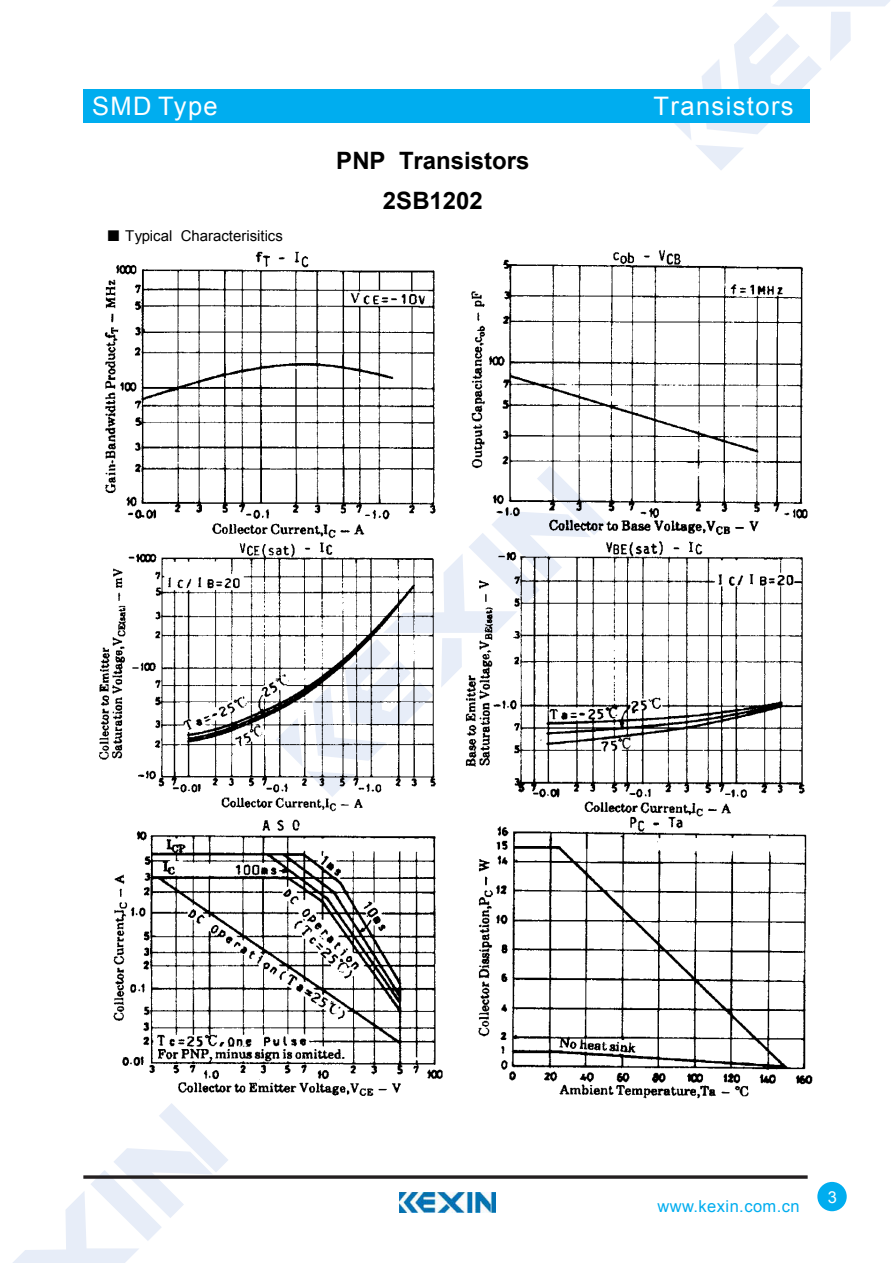
<style>
.page{position:relative;width:893px;height:1263px;background:#fff}
.page>*{position:absolute;margin:0;border:0;box-sizing:border-box;transform-origin:0 0}
.t1{font:25.5px "Arial";letter-spacing:.055em;color:#fff}
.t2{font:700 24px/39.3px "Arial";color:#000;text-align:center}
.t3{font:16.5px "Arial";letter-spacing:.025em;color:#00adef}
.t4{font:16.5px "Arial";color:#fff}
.t5{font:15px "Arial";color:#000}
.s1{font-family:"Sim Sun"}
</style>
<div class="page">
<svg style="left:674px;top:0;width:216px;height:170px"></svg>
<svg style="left:13px;top:1110px;width:215px;height:153px"></svg>
<div style="left:83px;top:89px;width:726px;height:34px;background:#00adef"></div>
<svg style="left:83px;top:1175px;width:725px;height:4px;background:#433f40"></svg>
<div style="left:817px;top:1182px;width:30px;height:29px;background:#00adef;border-radius:50%"></div>
<img style="left:400px;top:1193px;width:95px;height:20px">
<img style="left:104px;top:251px;width:332px;height:287px">
<img style="left:471px;top:250px;width:337px;height:288px">
<img style="left:99px;top:538px;width:345px;height:274px">
<img style="left:450px;top:538px;width:355px;height:278px">
<img style="left:113px;top:819px;width:330px;height:291px">
<img style="left:478px;top:816px;width:335px;height:283px">
<h1 class="t1" style="left:92px;top:89px;width:127px">SMD Type</h1>
<p class="t5" style="left:106px;top:226px;width:178px"><span class="s1">■</span> Typical Characterisitics</p>
<h2 class="t2" style="left:336px;top:142px;width:195px">PNP Transistors<br>2SB1202</h2>
<h1 class="t1" style="left:654px;top:89px;width:141px">Transistors</h1>
<p class="t3" style="left:657px;top:1196px;width:144px">www.kexin.com.cn</p>
<p class="t4" style="left:828px;top:1186px;width:11px">3</p>
</div>
